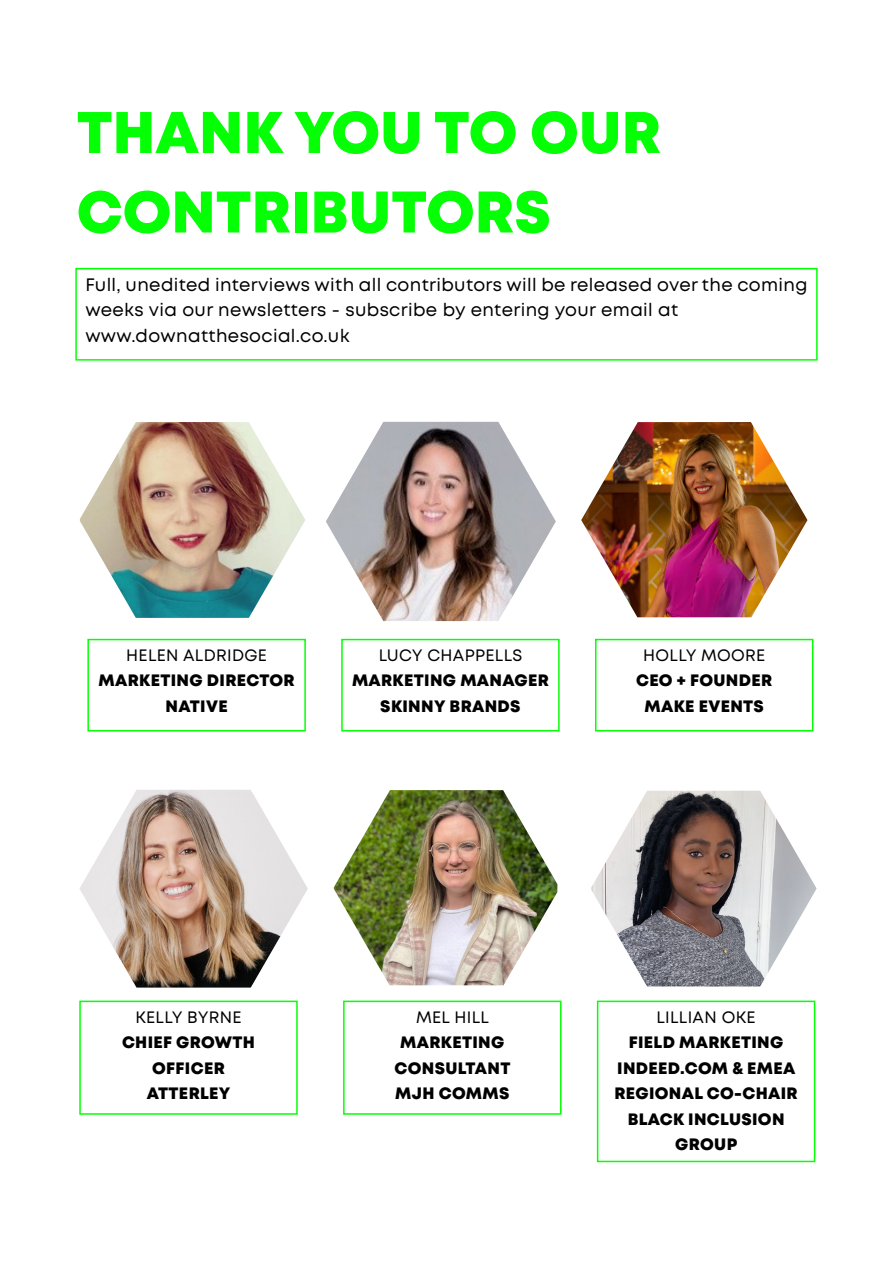
<style>
.page{position:relative;width:893px;height:1263px;background:#fff}
.page>*{position:absolute;margin:0;border:0;box-sizing:border-box;transform-origin:0 0}
.t1{font:58.5px/79.5px "Mont Heavy DEMO";color:#05ff05}
.t2{font:18px/25.5px "Mont";letter-spacing:.02em;color:#000}
.t3{font:16.5px/25.5px "Mont Heavy DEMO";letter-spacing:.02em;color:#000;text-align:center}
.t4{font:16.5px "Mont";letter-spacing:.02em;color:#000}
</style>
<div class="page">
<div style="left:75px;top:268px;width:743px;height:93px;border:2px solid #05ff05"></div>
<img style="left:581px;top:422px;width:226px;height:195px">
<div style="left:87px;top:639px;width:219px;height:92px;border:2px solid #05ff05"></div>
<div style="left:341px;top:639px;width:219px;height:92px;border:2px solid #05ff05"></div>
<div style="left:595px;top:639px;width:218px;height:92px;border:2px solid #05ff05"></div>
<div style="left:343px;top:1000px;width:218px;height:115px;border:2px solid #05ff05"></div>
<div style="left:597px;top:1000px;width:218px;height:162px;border:2px solid #05ff05"></div>
<img style="left:80px;top:422px;width:225px;height:196px">
<img style="left:591px;top:791px;width:226px;height:195px">
<img style="left:79px;top:790px;width:229px;height:197px">
<img style="left:326px;top:422px;width:230px;height:199px">
<img style="left:334px;top:790px;width:223px;height:195px">
<div style="left:79px;top:1000px;width:219px;height:115px;border:2px solid #05ff05"></div>
<h1 class="t1" style="left:77px;top:96px;width:586px">THANK YOU TO OUR<br>CONTRIBUTORS</h1>
<p class="t2" style="left:85px;top:272px;width:724px">Full, unedited interviews with all contributors will be released over the coming weeks via our newsletters - subscribe by entering your email at www.downatthesocial.co.uk</p>
<p class="t4" style="left:126px;top:644px;width:142px">HELEN ALDRIDGE</p>
<p class="t3" style="left:99px;top:669px;width:198px">MARKETING DIRECTOR<br>NATIVE</p>
<p class="t4" style="left:379px;top:644px;width:145px">LUCY CHAPPELLS</p>
<p class="t3" style="left:352px;top:669px;width:198px">MARKETING MANAGER<br>SKINNY BRANDS</p>
<p class="t4" style="left:643px;top:644px;width:123px">HOLLY MOORE</p>
<p class="t3" style="left:636px;top:669px;width:138px">CEO + FOUNDER<br>MAKE EVENTS</p>
<p class="t4" style="left:135px;top:1006px;width:108px">KELLY BYRNE</p>
<p class="t3" style="left:122px;top:1030px;width:134px">CHIEF GROWTH<br>OFFICER<br>ATTERLEY</p>
<p class="t4" style="left:416px;top:1006px;width:74px">MEL HILL</p>
<p class="t3" style="left:395px;top:1030px;width:117px">MARKETING<br>CONSULTANT<br>MJH COMMS</p>
<p class="t4" style="left:656px;top:1006px;width:101px">LILLIAN OKE</p>
<p class="t3" style="left:614px;top:1030px;width:185px">FIELD MARKETING<br>INDEED.COM &amp; EMEA<br>REGIONAL CO-CHAIR<br>BLACK INCLUSION<br>GROUP</p>
</div>
